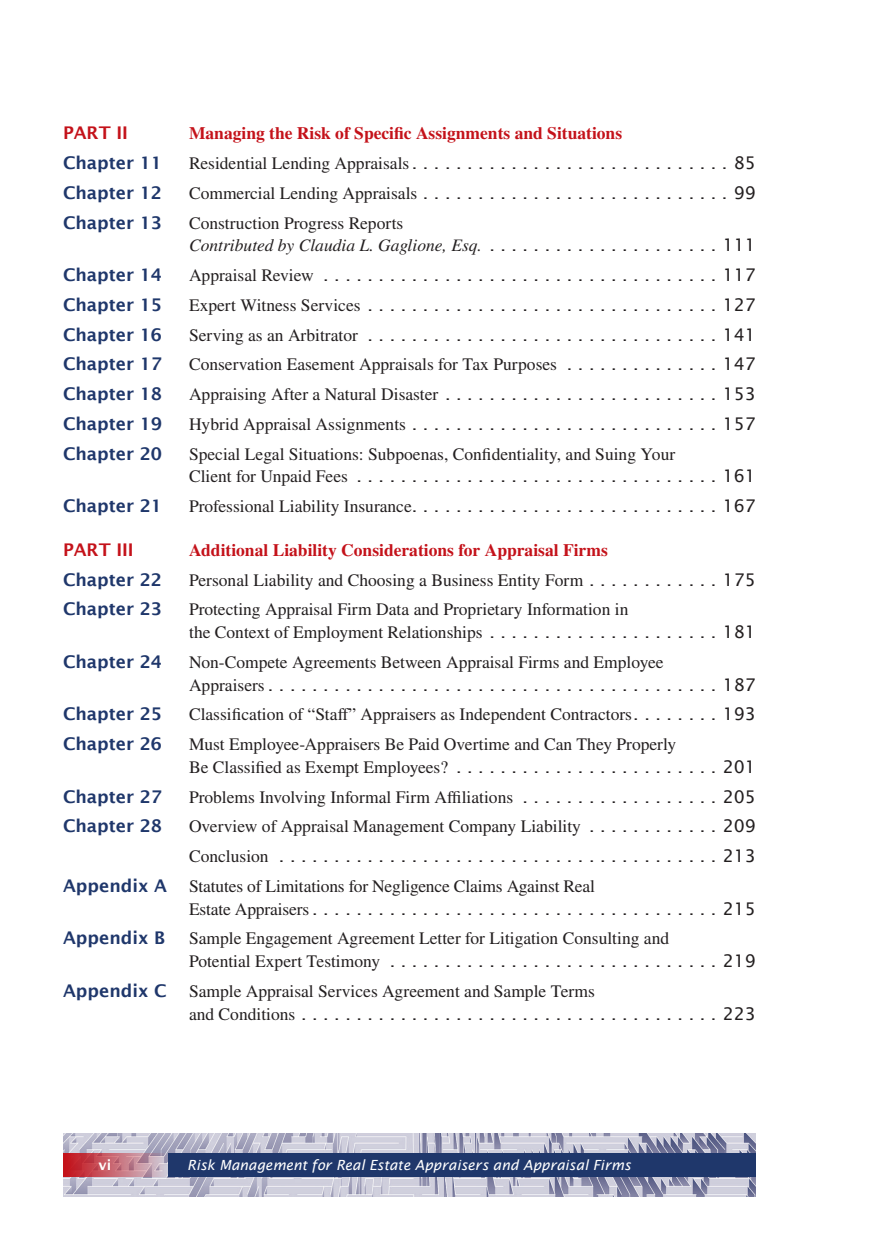
<style>
.page{position:relative;width:882px;height:1260px;background:#fff}
.page>*{position:absolute;margin:0;border:0;box-sizing:border-box;transform-origin:0 0}
.Body{font:17.5px/22.8px "STIX General";color:#231f20}
.Body-2{font:17.5px "Lucida Sans";color:#231f20}
.Body-3{font:600 17.5px "Lucida Sans";color:#1f376b}
.Body-4{font:700 17.5px "STIX General";color:#c4121a}
.Body-5{font:italic 17.5px/22.8px "STIX General";color:#231f20}
.Body-6{font:600 17.5px "Lucida Sans";color:#c4121a}
.t1{font:italic 14px "Lucida Sans";color:#fff}
.t2{font:600 14px "Lucida Sans";color:#fff}
.s1{font-family:"STIX General"}
.s2{font-style:normal}
.s3{font-family:"Lucida Sans";font-style:normal}
.s4{font-family:"Lucida Sans"}
</style>
<div class="page">
<img style="left:63px;top:1134px;width:693px;height:63px">
<div style="left:168px;top:1153px;width:588px;height:24px;background:#1f376b"></div>
<svg style="left:63px;top:1153px;width:105px;height:24px;background:#c46975"></svg>
<p class="Body-6" style="left:63px;top:123px;width:66px">PART II</p>
<p class="Body-4" style="left:189px;top:121px;width:435px">Managing the Risk of Specific Assignments and Situations</p>
<p class="Body-3" style="left:63px;top:153px;width:101px">Chapter 11</p>
<p class="Body-2" style="left:189px;top:153px;width:568px"><span class="s1">Residential Lending Appraisals</span> . . . . . . . . . . . . . . . . . . . . . . . . . . . . . 85</p>
<p class="Body-3" style="left:63px;top:183px;width:101px">Chapter 12</p>
<p class="Body-2" style="left:189px;top:183px;width:568px"><span class="s1">Commercial Lending Appraisals</span> . . . . . . . . . . . . . . . . . . . . . . . . . . . . 99</p>
<p class="Body-3" style="left:63px;top:213px;width:101px">Chapter 13</p>
<p class="Body-5" style="left:189px;top:211px;width:568px"><span class="s2">Construction Progress Reports<br></span>Contributed by Claudia L. Gaglione, Esq. <span class="s3">. . . . . . . . . . . . . . . . . . . . . 111</span></p>
<p class="Body-3" style="left:63px;top:265px;width:101px">Chapter 14</p>
<p class="Body-2" style="left:189px;top:265px;width:568px"><span class="s1">Appraisal Review</span> . . . . . . . . . . . . . . . . . . . . . . . . . . . . . . . . . . . . 117</p>
<p class="Body-3" style="left:63px;top:295px;width:101px">Chapter 15</p>
<p class="Body-2" style="left:189px;top:295px;width:568px"><span class="s1">Expert Witness Services</span> . . . . . . . . . . . . . . . . . . . . . . . . . . . . . . . . 127</p>
<p class="Body-3" style="left:63px;top:325px;width:101px">Chapter 16</p>
<p class="Body-2" style="left:189px;top:325px;width:568px"><span class="s1">Serving as an Arbitrator</span> . . . . . . . . . . . . . . . . . . . . . . . . . . . . . . . . 141</p>
<p class="Body-3" style="left:63px;top:354px;width:101px">Chapter 17</p>
<p class="Body" style="left:189px;top:354px;width:568px">Conservation Easement Appraisals for Tax Purposes <span class="s4">. . . . . . . . . . . . . . 147</span></p>
<p class="Body-3" style="left:63px;top:384px;width:101px">Chapter 18</p>
<p class="Body" style="left:189px;top:384px;width:568px">Appraising After a Natural Disaster <span class="s4">. . . . . . . . . . . . . . . . . . . . . . . . . 153</span></p>
<p class="Body-3" style="left:63px;top:414px;width:101px">Chapter 19</p>
<p class="Body-2" style="left:189px;top:414px;width:568px"><span class="s1">Hybrid Appraisal Assignments</span> . . . . . . . . . . . . . . . . . . . . . . . . . . . . 157</p>
<p class="Body-3" style="left:63px;top:444px;width:101px">Chapter 20</p>
<p class="Body" style="left:189px;top:443px;width:568px">Special Legal Situations: Subpoenas, Confidentiality, and Suing Your<br>Client for Unpaid Fees <span class="s4">. . . . . . . . . . . . . . . . . . . . . . . . . . . . . . . . . 161</span></p>
<p class="Body-3" style="left:63px;top:496px;width:101px">Chapter 21</p>
<p class="Body-2" style="left:189px;top:496px;width:568px"><span class="s1">Professional Liability Insurance</span> . . . . . . . . . . . . . . . . . . . . . . . . . . . . 167</p>
<p class="Body-6" style="left:63px;top:540px;width:72px">PART III</p>
<p class="Body-4" style="left:189px;top:538px;width:420px">Additional Liability Considerations for Appraisal Firms</p>
<p class="Body-3" style="left:63px;top:570px;width:101px">Chapter 22</p>
<p class="Body" style="left:189px;top:569px;width:568px">Personal Liability and Choosing a Business Entity Form <span class="s4">. . . . . . . . . . . . 175</span></p>
<p class="Body-3" style="left:63px;top:599px;width:101px">Chapter 23</p>
<p class="Body" style="left:189px;top:599px;width:568px">Protecting Appraisal Firm Data and Proprietary Information in<br>the Context of Employment Relationships <span class="s4">. . . . . . . . . . . . . . . . . . . . . 181</span></p>
<p class="Body-3" style="left:63px;top:652px;width:101px">Chapter 24</p>
<p class="Body" style="left:189px;top:652px;width:568px">Non-Compete Agreements Between Appraisal Firms and Employee<br>Appraisers <span class="s4">. . . . . . . . . . . . . . . . . . . . . . . . . . . . . . . . . . . . . . . . . 187</span></p>
<p class="Body-3" style="left:63px;top:704px;width:101px">Chapter 25</p>
<p class="Body" style="left:189px;top:704px;width:568px">Classification of “Staff” Appraisers as Independent Contractors <span class="s4">. . . . . . . . 193</span></p>
<p class="Body-3" style="left:63px;top:734px;width:101px">Chapter 26</p>
<p class="Body" style="left:189px;top:734px;width:568px">Must Employee-Appraisers Be Paid Overtime and Can They Properly<br>Be Classified as Exempt Employees? <span class="s4">. . . . . . . . . . . . . . . . . . . . . . . . 201</span></p>
<p class="Body-3" style="left:63px;top:787px;width:101px">Chapter 27</p>
<p class="Body" style="left:189px;top:786px;width:568px">Problems Involving Informal Firm Affiliations <span class="s4">. . . . . . . . . . . . . . . . . . 205</span></p>
<p class="Body-3" style="left:63px;top:816px;width:101px">Chapter 28</p>
<p class="Body" style="left:189px;top:816px;width:568px">Overview of Appraisal Management Company Liability <span class="s4">. . . . . . . . . . . . 209</span></p>
<p class="Body-2" style="left:189px;top:846px;width:568px"><span class="s1">Conclusion</span> . . . . . . . . . . . . . . . . . . . . . . . . . . . . . . . . . . . . . . . . 213</p>
<p class="Body-3" style="left:63px;top:876px;width:105px">Appendix A</p>
<p class="Body" style="left:189px;top:876px;width:568px">Statutes of Limitations for Negligence Claims Against Real<br>Estate Appraisers <span class="s4">. . . . . . . . . . . . . . . . . . . . . . . . . . . . . . . . . . . . . 215</span></p>
<p class="Body-3" style="left:63px;top:928px;width:104px">Appendix B</p>
<p class="Body" style="left:189px;top:928px;width:568px">Sample Engagement Agreement Letter for Litigation Consulting and<br>Potential Expert Testimony <span class="s4">. . . . . . . . . . . . . . . . . . . . . . . . . . . . . . 219</span></p>
<p class="Body-3" style="left:63px;top:981px;width:105px">Appendix C</p>
<p class="Body" style="left:189px;top:981px;width:568px">Sample Appraisal Services Agreement and Sample Terms<br>and Conditions <span class="s4">. . . . . . . . . . . . . . . . . . . . . . . . . . . . . . . . . . . . . . 223</span></p>
<p class="t2" style="left:99px;top:1157px;width:14px">vi</p>
<p class="t1" style="left:187px;top:1157px;width:445px">Risk Management for Real Estate Appraisers and Appraisal Firms</p>
</div>
